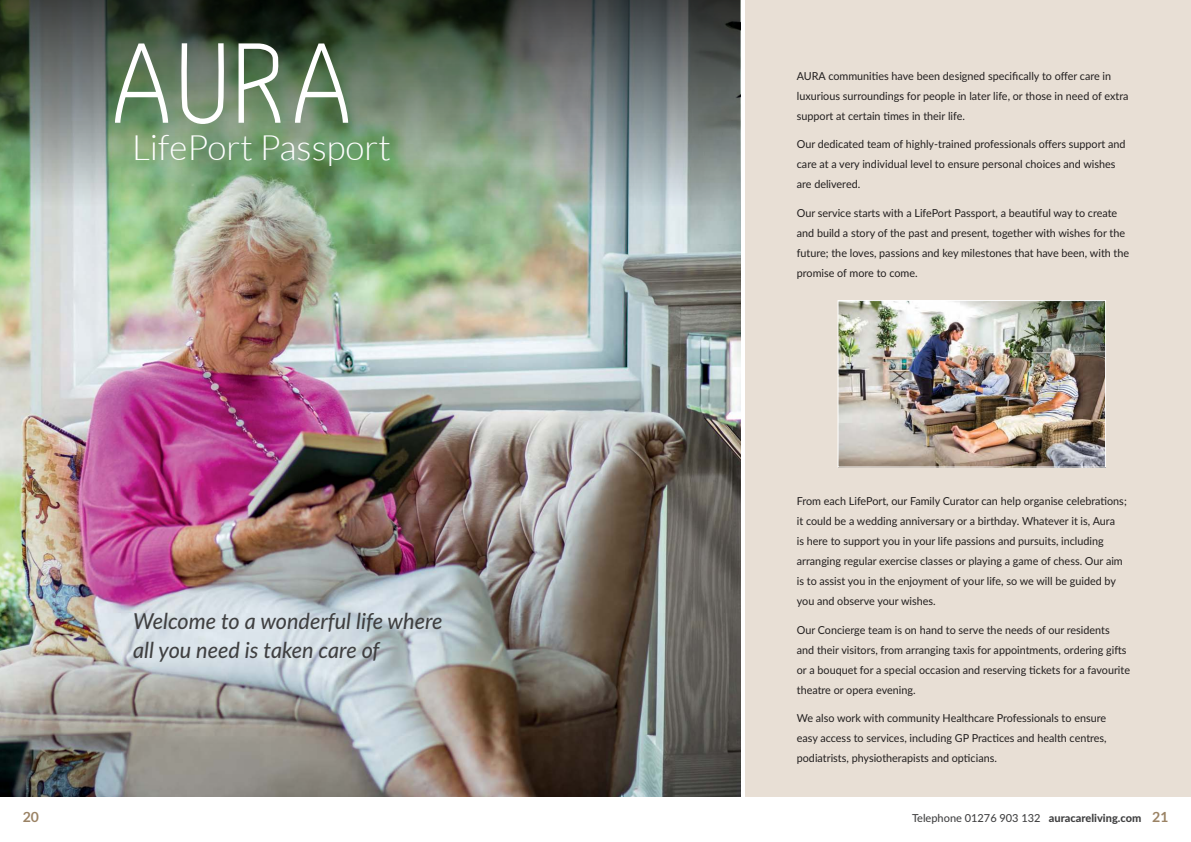
<style>
.page{position:relative;width:1191px;height:842px;background:#fff}
.page>*{position:absolute;margin:0;border:0;box-sizing:border-box;transform-origin:0 0}
.t1{font:300 126px "Hallosans";color:#fff}
.t2{font:300 35px "Lato";color:#fff}
.t3{font:italic 500 22px/29px "Lato";color:#404041}
.t4{font:700 14px "Lato";color:#9b8365}
.t5{font:11px/20px "Lato";color:#221f1f}
.t6{font:500 11px "Lato";color:#404041}
.s1{font-weight:800}
.s2{font-weight:700;font-size:14px;color:#9b8365}
</style>
<div class="page">
<img style="left:0;top:206px;width:740px;height:591px">
<img style="left:0;top:0;width:740px;height:206px">
<div style="left:746px;top:0;width:445px;height:797px;background:#e8dfd5"></div>
<img style="left:839px;top:302px;width:265px;height:163px">
<div style="left:837px;top:300px;width:269px;height:167px;border:1px solid #fff"></div>
<h1 class="t1" style="left:111px;top:35px;width:243px">AURA</h1>
<h2 class="t2" style="left:132px;top:135px;width:260px">LifePort Passport</h2>
<h3 class="t3" style="left:133px;top:608px;width:311px">Welcome to a wonderful life where all you need is taken care of</h3>
<p class="t5" style="left:797px;top:65px;width:333px">AURA communities have been designed specifically to offer care in luxurious surroundings for people in later life, or those in need of extra support at certain times in their life.</p>
<p class="t5" style="left:797px;top:134px;width:330px">Our dedicated team of highly-trained professionals offers support and care at a very individual level to ensure personal choices and wishes are delivered.</p>
<p class="t5" style="left:797px;top:202px;width:334px">Our service starts with a LifePort Passport, a beautiful way to create and build a story of the past and present, together with wishes for the future; the loves, passions and key milestones that have been, with the promise of more to come.</p>
<p class="t5" style="left:797px;top:491px;width:331px">From each LifePort, our Family Curator can help organise celebrations; it could be a wedding anniversary or a birthday. Whatever it is, Aura<br>is here to support you in your life passions and pursuits, including arranging regular exercise classes or playing a game of chess. Our aim is to assist you in the enjoyment of your life, so we will be guided by you and observe your wishes.</p>
<p class="t5" style="left:797px;top:619px;width:335px">Our Concierge team is on hand to serve the needs of our residents<br>and their visitors, from arranging taxis for appointments, ordering gifts or a bouquet for a special occasion and reserving tickets for a favourite theatre or opera evening.</p>
<p class="t5" style="left:797px;top:708px;width:311px;text-align:justify">We also work with community Healthcare Professionals to ensure easy access to services, including GP Practices and health centres, podiatrists, physiotherapists and opticians.</p>
<p class="t4" style="left:23px;top:811px;width:18px">20</p>
<p class="t6" style="left:912px;top:814px;width:258px">Telephone 01276 903 132 <span class="s1">auracareliving.com</span> <span class="s2">21</span></p>
</div>
